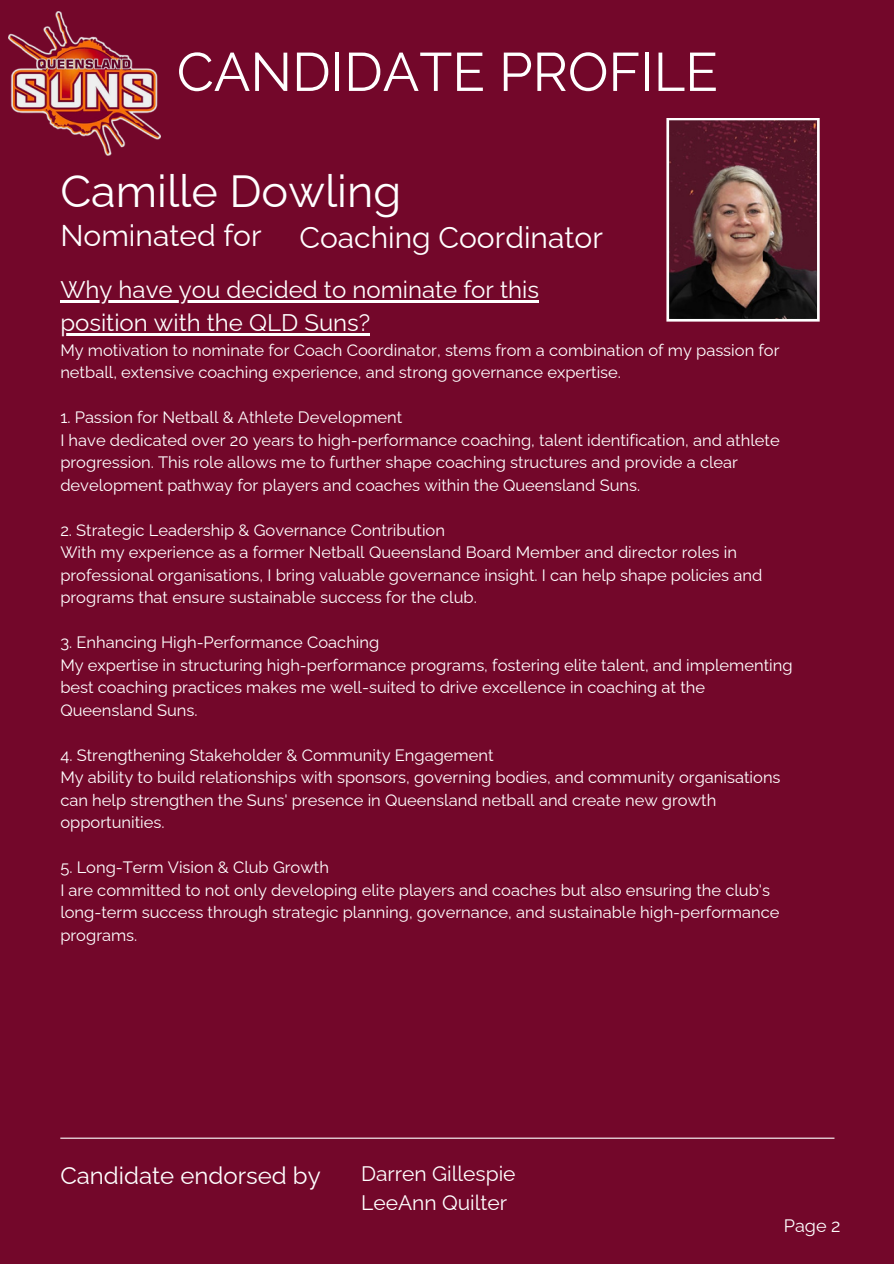
<style>
.page{position:relative;width:894px;height:1264px;background:#fff}
.page>*{position:absolute;margin:0;border:0;box-sizing:border-box;transform-origin:0 0}
.t1{font:54px "Raleway";color:#fff}
.t2{font:45px "Raleway";color:#fff}
.t3{font:30px "Raleway";color:#fff}
.t4{font:24px "Raleway";color:#fff}
.t5{font:21px "Raleway";color:#fff}
.t6{font:18px "Raleway";color:#fff}
.t7{font:16.5px/22.5px "Raleway";color:#fff}
</style>
<div class="page">
<div style="left:0;top:0;width:893px;height:1263px;background:#73072a"></div>
<img style="left:9px;top:11px;width:152px;height:144px">
<hr style="left:60px;top:1137px;width:774px;height:1px;background:#fff">
<svg style="left:666px;top:118px;width:153px;height:203px;background:#663d41"></svg>
<hr style="left:60px;top:300px;width:479px;height:2px;background:#fff">
<hr style="left:60px;top:333px;width:310px;height:2px;background:#fff">
<p class="t1" style="left:177px;top:40px;width:542px">CANDIDATE PROFILE</p>
<p class="t2" style="left:60px;top:165px;width:342px">Camille Dowling</p>
<h5 class="t3" style="left:60px;top:218px;width:203px">Nominated for</h5>
<h5 class="t3" style="left:299px;top:220px;width:305px">Coaching Coordinator</h5>
<p class="t4" style="left:60px;top:275px;width:480px">Why have you decided to nominate for this</p>
<p class="t4" style="left:60px;top:308px;width:311px">position with the QLD Suns?</p>
<h1 class="t7" style="left:60px;top:338px;width:720px">My motivation to nominate for Coach Coordinator, stems from a combination of my passion for netball, extensive coaching experience, and strong governance expertise.</h1>
<p class="t7" style="left:60px;top:406px;width:343px">1. Passion for Netball &amp; Athlete Development</p>
<h2 class="t7" style="left:60px;top:428px;width:720px">I have dedicated over 20 years to high-performance coaching, talent identification, and athlete progression. This role allows me to further shape coaching structures and provide a clear development pathway for players and coaches within the Queensland Suns.</h2>
<p class="t7" style="left:60px;top:518px;width:386px">2. Strategic Leadership &amp; Governance Contribution</p>
<p class="t7" style="left:60px;top:541px;width:703px">With my experience as a former Netball Queensland Board Member and director roles in professional organisations, I bring valuable governance insight. I can help shape policies and programs that ensure sustainable success for the club.</p>
<h4 class="t7" style="left:60px;top:631px;width:320px">3. Enhancing High-Performance Coaching</h4>
<p class="t7" style="left:60px;top:653px;width:733px">My expertise in structuring high-performance programs, fostering elite talent, and implementing best coaching practices makes me well-suited to drive excellence in coaching at the<br>Queensland Suns.</p>
<p class="t7" style="left:60px;top:743px;width:434px">4. Strengthening Stakeholder &amp; Community Engagement</p>
<p class="t7" style="left:60px;top:766px;width:721px">My ability to build relationships with sponsors, governing bodies, and community organisations can help strengthen the Suns' presence in Queensland netball and create new growth opportunities.</p>
<p class="t7" style="left:60px;top:856px;width:270px">5. Long-Term Vision &amp; Club Growth</p>
<p class="t7" style="left:60px;top:878px;width:720px">I are committed to not only developing elite players and coaches but also ensuring the club's long-term success through strategic planning, governance, and sustainable high-performance programs.</p>
<p class="t4" style="left:60px;top:1160px;width:262px">Candidate endorsed by</p>
<p class="t5" style="left:361px;top:1160px;width:156px">Darren Gillespie</p>
<p class="t5" style="left:361px;top:1189px;width:148px">LeeAnn Quilter</p>
<h4 class="t6" style="left:783px;top:1214px;width:58px">Page 2</h4>
</div>
